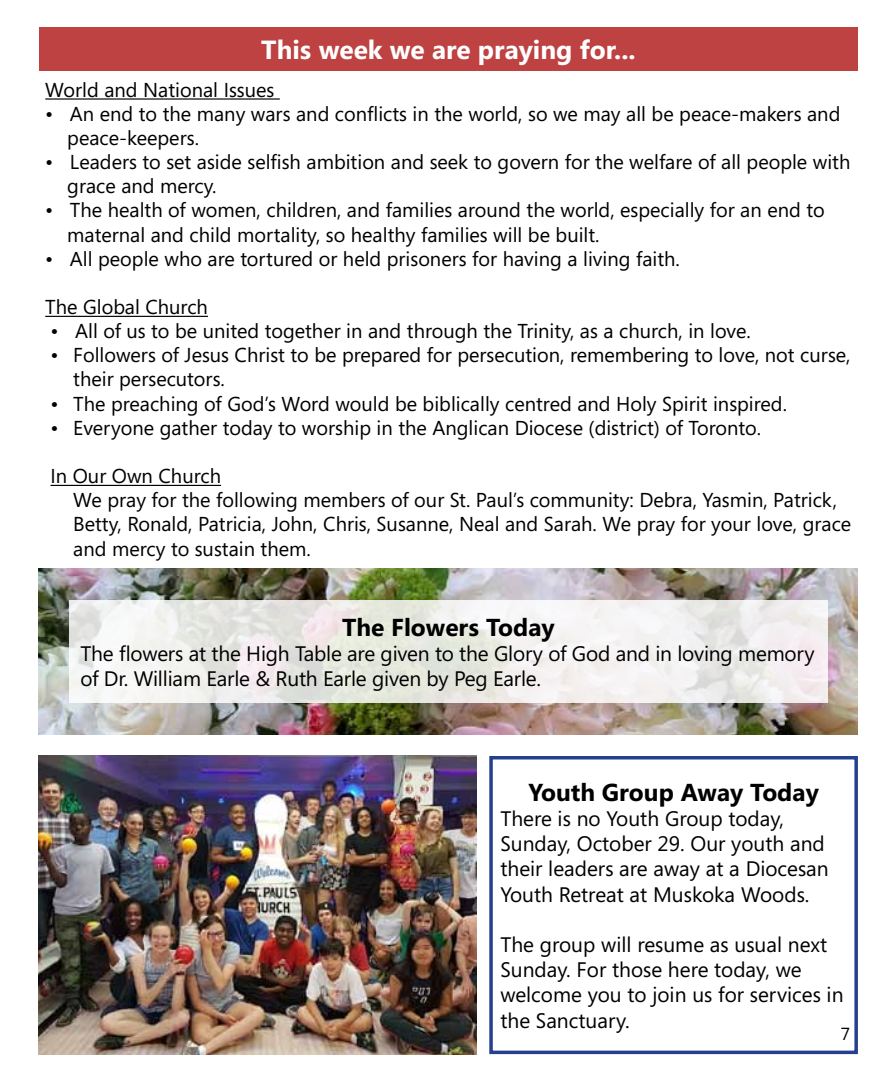
<style>
.page{position:relative;width:882px;height:1071px;background:#fff}
.page>*{position:absolute;margin:0;border:0;box-sizing:border-box;transform-origin:0 0}
.t1{font:700 26.25px "Segoe";color:#fff}
.t2{font:700 24.5px "Segoe";color:#000}
.t3{font:21px/25.2px "Segoe";color:#000}
.t4{font:20.12px/24.2px "Segoe";color:#000}
.t5{font:17.5px "Segoe";color:#000}
</style>
<div class="page">
<hr style="left:45px;top:98px;width:235px;height:2px;background:#000">
<hr style="left:45px;top:316px;width:163px;height:1px;background:#000">
<hr style="left:51px;top:485px;width:170px;height:1px;background:#000">
<div style="left:39px;top:27px;width:819px;height:44px;background:#be4242"></div>
<img style="left:39px;top:569px;width:819px;height:166px">
<svg style="left:69px;top:600px;width:759px;height:103px;fill:#f1eeed"></svg>
<img style="left:39px;top:756px;width:438px;height:298px">
<div style="left:489px;top:756px;width:369px;height:298px;border:4px solid #25408f"></div>
<h1 class="t1" style="left:261px;top:31px;width:376px">This week we are praying for...</h1>
<p class="t4" style="left:45px;top:77px;width:231px">World and National Issues</p>
<p class="t4" style="left:67px;top:101px;width:775px;text-indent:-22px">• An end to the many wars and conflicts in the world, so we may all be peace-makers and peace-keepers.</p>
<p class="t4" style="left:67px;top:149px;width:785px;text-indent:-22px">• Leaders to set aside selfish ambition and seek to govern for the welfare of all people with grace and mercy.</p>
<p class="t4" style="left:67px;top:198px;width:759px;text-indent:-22px">• The health of women, children, and families around the world, especially for an end to maternal and child mortality, so healthy families will be built.</p>
<p class="t4" style="left:45px;top:246px;width:636px">• All people who are tortured or held prisoners for having a living faith.</p>
<p class="t4" style="left:45px;top:294px;width:164px">The Global Church</p>
<p class="t4" style="left:51px;top:318px;width:702px">• All of us to be united together in and through the Trinity, as a church, in love.</p>
<p class="t4" style="left:73px;top:343px;width:779px;text-indent:-23px">• Followers of Jesus Christ to be prepared for persecution, remembering to love, not curse, their persecutors.</p>
<p class="t4" style="left:51px;top:391px;width:738px">• The preaching of God’s Word would be biblically centred and Holy Spirit inspired.</p>
<p class="t4" style="left:51px;top:415px;width:712px">• Everyone gather today to worship in the Anglican Diocese (district) of Toronto.</p>
<p class="t4" style="left:73px;top:463px;width:780px;text-indent:-23px">In Our Own Church<br>We pray for the following members of our St. Paul’s community: Debra, Yasmin, Patrick, Betty, Ronald, Patricia, John, Chris, Susanne, Neal and Sarah. We pray for your love, grace and mercy to sustain them.</p>
<p class="t2" style="left:342px;top:610px;width:214px">The Flowers Today</p>
<p class="t3" style="left:81px;top:640px;width:736px">The flowers at the High Table are given to the Glory of God and in loving memory of Dr. William Earle &amp; Ruth Earle given by Peg Earle.</p>
<p class="t2" style="left:528px;top:775px;width:292px">Youth Group Away Today</p>
<p class="t3" style="left:500px;top:806px;width:330px">There is no Youth Group today,<br>Sunday, October 29. Our youth and their leaders are away at a Diocesan<br>Youth Retreat at Muskoka Woods.</p>
<p class="t3" style="left:500px;top:932px;width:345px">The group will resume as usual next<br>Sunday. For those here today, we welcome you to join us for services in the Sanctuary.</p>
<p class="t5" style="left:841px;top:1022px;width:11px">7</p>
</div>
